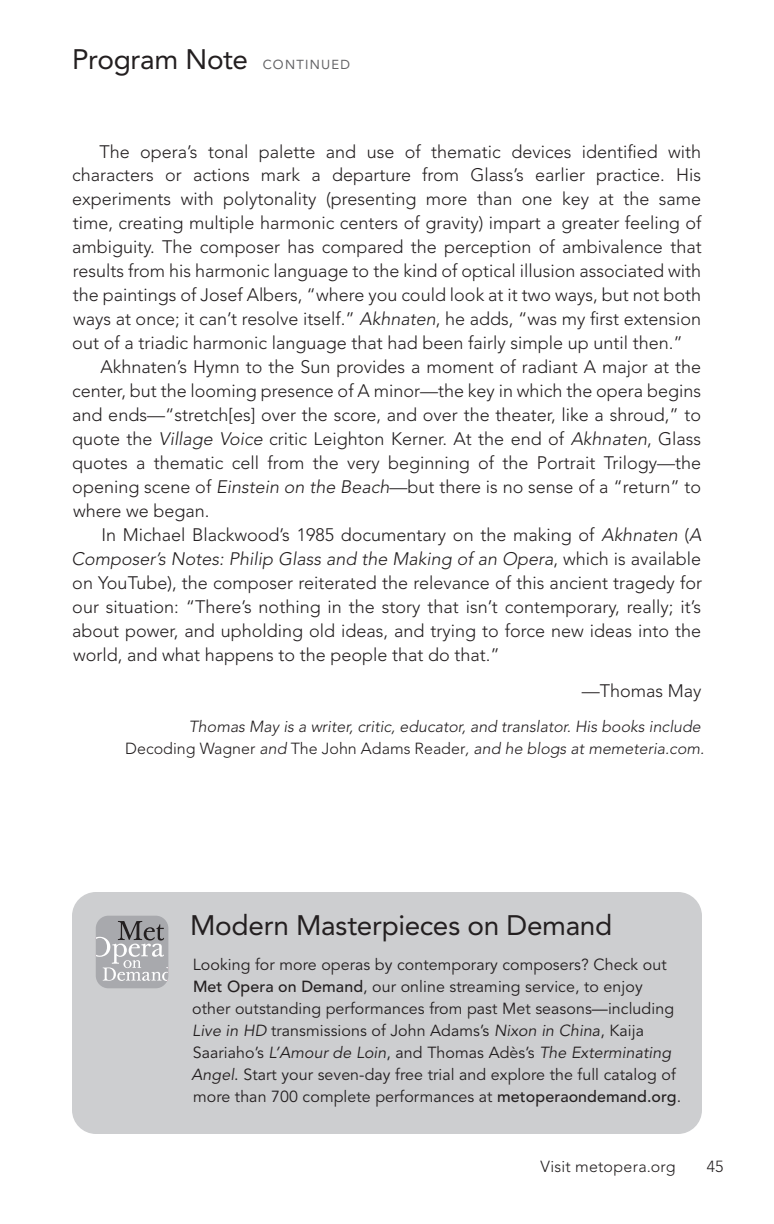
<style>
.page{position:relative;width:774px;height:1224px;background:#fff}
.page>*{position:absolute;margin:0;border:0;box-sizing:border-box;transform-origin:0 0}
.t1{font:28px "Avenir";letter-spacing:-.01em;color:#231f20}
.t2{font:300 18px/24px "Avenir";color:#231f20;text-align:justify}
.t3{font:16px/22px "Avenir";letter-spacing:.005em;color:#231f20}
.t4{font:italic 300 16px/22px "Avenir";color:#231f20;text-align:right}
.t5{font:300 16px "Avenir";letter-spacing:.02em;color:#231f20}
.s1{font-size:13px;color:#636366}
.s2{font-style:italic}
.s3{font-style:normal}
.s4{font-weight:500}
</style>
<div class="page">
<div style="left:72px;top:892px;width:630px;height:242px;background:#cdced0;border-radius:24px"></div>
<div style="left:96px;top:916px;width:72px;height:72px;background:#a8a9ad;border-radius:13px"></div>
<svg style="left:96px;top:921px;width:72px;height:60px"></svg>
<h1 class="t1" style="left:72px;top:43px;width:279px">Program Note <span class="s1">CONTINUED</span></h1>
<p class="t2" style="left:72px;top:139px;width:631px;text-indent:27px">The opera’s tonal palette and use of thematic devices identified with characters or actions mark a departure from Glass’s earlier practice. His experiments with polytonality (presenting more than one key at the same time, creating multiple harmonic centers of gravity) impart a greater feeling of ambiguity. The composer has compared the perception of ambivalence that results from his harmonic language to the kind of optical illusion associated with the paintings of Josef Albers, “where you could look at it two ways, but not both ways at once; it can’t resolve itself.” <span class="s2">Akhnaten</span>, he adds, “was my first extension out of a triadic harmonic language that had been fairly simple up until then.”</p>
<p class="t2" style="left:72px;top:355px;width:631px;text-indent:28px">Akhnaten’s Hymn to the Sun provides a moment of radiant A major at the center, but the looming presence of A minor—the key in which the opera begins and ends—“stretch[es] over the score, and over the theater, like a shroud,” to quote the <span class="s2">Village Voice</span> critic Leighton Kerner. At the end of <span class="s2">Akhnaten</span>, Glass quotes a thematic cell from the very beginning of the Portrait Trilogy—the opening scene of <span class="s2">Einstein on the Beach</span>—but there is no sense of a “return” to where we began.</p>
<p class="t2" style="left:71px;top:523px;width:632px;text-indent:30px">In Michael Blackwood’s 1985 documentary on the making of <span class="s2">Akhnaten</span> (<span class="s2">A Composer’s Notes: Philip Glass and the Making of an Opera</span>, which is available on YouTube), the composer reiterated the relevance of this ancient tragedy for our situation: “There’s nothing in the story that isn’t contemporary, really; it’s about power, and upholding old ideas, and trying to force new ideas into the world, and what happens to the people that do that.”</p>
<p class="t2" style="left:582px;top:679px;width:121px">—Thomas May</p>
<p class="t4" style="left:125px;top:715px;width:581px">Thomas May is a writer, critic, educator, and translator. His books include<br><span class="s3">Decoding Wagner</span> and <span class="s3">The John Adams Reader</span>, and he blogs at memeteria.com.</p>
<h1 class="t1" style="left:190px;top:909px;width:424px">Modern Masterpieces on Demand</h1>
<p class="t3" style="left:192px;top:954px;width:491px">Looking for more operas by contemporary composers? Check out <span class="s4">Met Opera on Demand</span>, our online streaming service, to enjoy other outstanding performances from past Met seasons—including <span class="s2">Live in HD</span> transmissions of John Adams’s <span class="s2">Nixon in China</span>, Kaija Saariaho’s <span class="s2">L’Amour de Loin</span>, and Thomas Adès’s <span class="s2">The Exterminating Angel</span>. Start your seven-day free trial and explore the full catalog of more than 700 complete performances at <span class="s4">metoperaondemand.org</span>.</p>
<p class="t5" style="left:540px;top:1157px;width:137px">Visit metopera.org</p>
<p class="t5" style="left:707px;top:1158px;width:18px">45</p>
</div>
